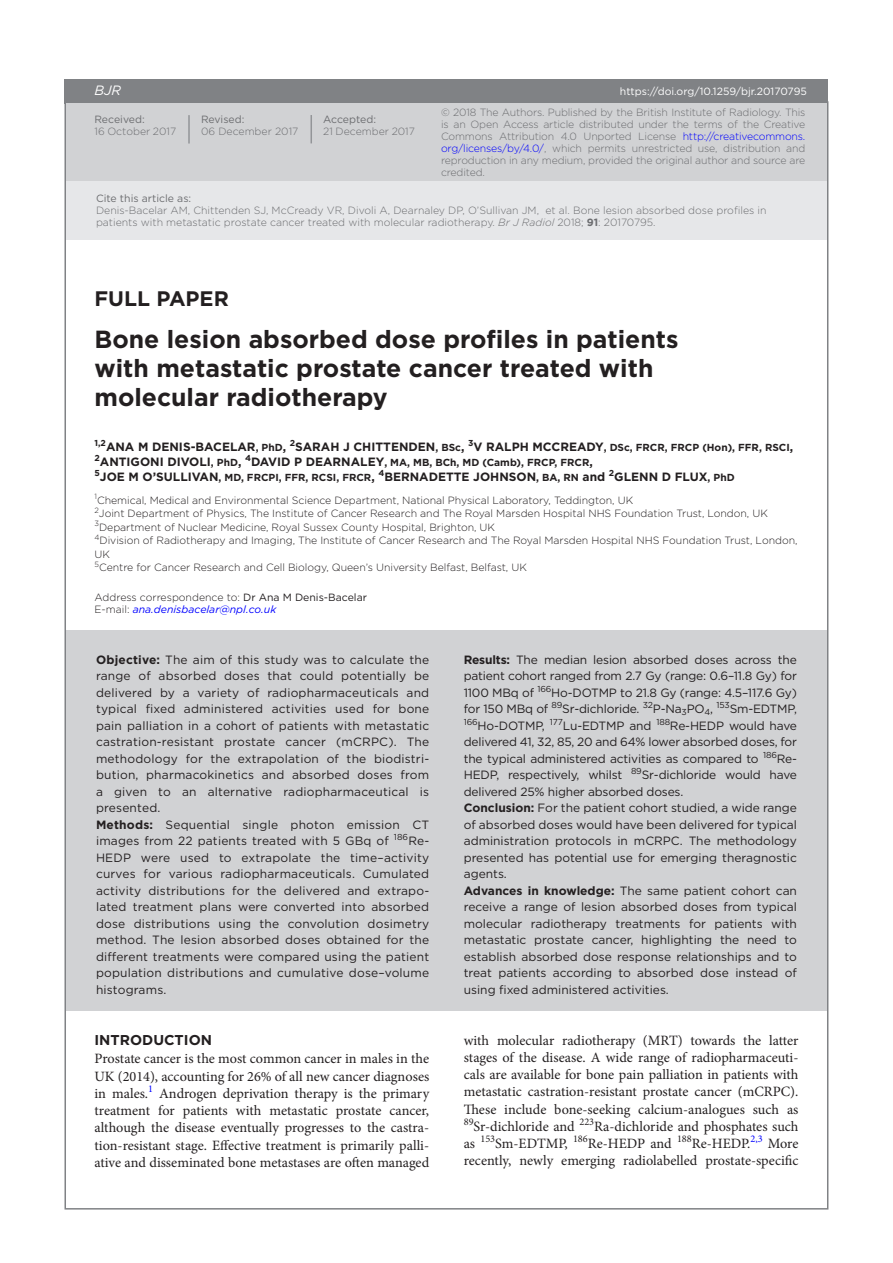
<style>
.page{position:relative;width:893px;height:1263px;background:#fff}
.page>*{position:absolute;margin:0;border:0;box-sizing:border-box;transform-origin:0 0}
.t1{font:700 24.75px/29.2px "Gotham";color:#231f20}
.t2{font:700 21px "Gotham";color:#231f20}
.t3{font:14.25px/17.2px "Minion Pro";color:#231f20;text-align:justify}
.t4{font:700 14.25px "Gotham";color:#231f20}
.t5{font:italic 13.5px "Gotham";color:#fff}
.t6{font:12px/16.5px "Gotham";color:#231f20}
.t7{font:700 12px "Gotham";color:#231f20}
.t8{font:300 10.5px/12px "Gotham";color:#6c6d70}
.t9{font:300 10.5px/13.5px "Gotham";letter-spacing:-.005em;color:#231f20}
.t10{font:10.5px "Gotham";color:#6c6d70}
.t11{font:10.5px "Gotham";color:#fff}
.t12{font:700 10.2px/15px "Gotham";color:#231f20}
.s1{color:#00f}
.s2{font-style:italic}
.s3{font-weight:700}
.s4{font-size:10.2px}
.s5{font-size:12px}
.s6{font-weight:400}
.s7{font-weight:400;font-style:italic;color:#00f}
</style>
<div class="page">
<div style="left:64px;top:79px;width:764px;height:24px;background:#808285"></div>
<div style="left:66px;top:630px;width:761px;height:380px;background:#d1d2d4"></div>
<div style="left:66px;top:154px;width:761px;height:86px;background:#e6e7e9"></div>
<div style="left:66px;top:103px;width:761px;height:77px;background:#d1d2d4"></div>
<hr style="left:310px;top:115px;width:2px;height:28px;background:#939598">
<hr style="left:188px;top:115px;width:2px;height:29px;background:#939598">
<p class="t5" style="left:94px;top:83px;width:28px">BJR</p>
<p class="t10" style="left:94px;top:113px;width:52px">Received:</p>
<p class="t8" style="left:94px;top:125px;width:83px">16 October 2017</p>
<p class="t10" style="left:201px;top:113px;width:45px">Revised:</p>
<p class="t8" style="left:201px;top:125px;width:99px">06 December 2017</p>
<p class="t10" style="left:323px;top:113px;width:54px">Accepted:</p>
<p class="t8" style="left:323px;top:125px;width:93px">21 December 2017</p>
<p class="t11" style="left:620px;top:85px;width:189px">https://doi.org/10.1259/bjr.20170795</p>
<p class="t8" style="left:441px;top:106px;width:366px;text-align:justify">© 2018 The Authors. Published by the British Institute of Radiology. This is an Open Access article distributed under the terms of the Creative Commons Attribution 4.0 Unported License <span class="s1">http://creativecommons. org/licenses/by/4.0/</span>, which permits unrestricted use, distribution and reproduction in any medium, provided the original author and source are credited.</p>
<p class="t10" style="left:96px;top:192px;width:97px">Cite this article as:</p>
<p class="t8" style="left:96px;top:204px;width:672px">Denis-Bacelar AM, Chittenden SJ, McCready VR, Divoli A, Dearnaley DP, O’Sullivan JM, et al. Bone lesion absorbed dose profiles in patients with metastatic prostate cancer treated with molecular radiotherapy. <span class="s2">Br J Radiol</span> 2018; <span class="s3">91</span>: 20170795.</p>
<h2 class="t2" style="left:94px;top:284px;width:129px">Full Paper</h2>
<h1 class="t1" style="left:94px;top:324px;width:586px">Bone lesion absorbed dose profiles in patients with metastatic prostate cancer treated with molecular radiotherapy</h1>
<p class="t7" style="left:94px;top:439px;width:211px"><sup>1,2</sup>Ana M Denis-Bacelar<span class="s4">, PhD</span>, <sup>2</sup>Sara</p>
<p class="t12" style="left:94px;top:440px;width:700px;text-indent:236px"><span class="s5">h J Chittenden</span>, BSc<span class="s5">,</span> <sup>3</sup><span class="s5">V Ralph McCready</span>, DSc, FRCR, FRCP (Hon), FFR, RSCI<span class="s5">,<br></span><sup>2</sup><span class="s5">Antigoni Divoli</span>, PhD<span class="s5">,</span> <sup>4</sup><span class="s5">David P Dearnaley</span>, MA, MB, BCh, MD (Camb), FRCP, FRCR<span class="s5">,</span></p>
<p class="t7" style="left:94px;top:469px;width:642px"><sup>5</sup>Joe M O’Sullivan<span class="s4">, MD, FRCPI, FFR, RCSI, FRCR</span>, <sup>4</sup>Bernadette Johnson<span class="s4">, BA, RN</span> and <sup>2</sup>Glenn D Flux<span class="s4">, PhD</span></p>
<p class="t9" style="left:94px;top:493px;width:704px"><sup>1</sup>Chemical, Medical and Environmental Science Department, National Physical Laboratory, Teddington, UK<br><sup>2</sup>Joint Department of Physics, The Institute of Cancer Research and The Royal Marsden Hospital NHS Foundation Trust, London, UK <sup>3</sup>Department of Nuclear Medicine, Royal Sussex County Hospital, Brighton, UK<br><sup>4</sup>Division of Radiotherapy and Imaging, The Institute of Cancer Research and The Royal Marsden Hospital NHS Foundation Trust, London, UK<br><sup>5</sup>Centre for Cancer Research and Cell Biology, Queen’s University Belfast, Belfast, UK</p>
<p class="t9" style="left:95px;top:591px;width:274px;line-height:12px">Address correspondence to: <span class="s6">Dr Ana M Denis-Bacelar<br></span>E-mail: <span class="s7">ana.denisbacelar@npl.co.uk</span></p>
<p class="t6" style="left:96px;top:651px;width:335px"><span class="s3">Objective:</span> The aim of this study was to calculate the range of absorbed doses that could potentially be delivered by a variety of radiopharmaceuticals and typical fixed administered activities used for bone pain palliation in a cohort of patients with metastatic castration-resistant prostate cancer (mCRPC). The methodology for the extrapolation of the biodistri&shy;bution, pharmacokinetics and absorbed doses from a given to an alternative radiopharmaceutical is presented.<br><span class="s3">Methods:</span> Sequential single photon emission CT images from 22 patients treated with 5 GBq of <sup>186</sup>Re-HEDP were used to extrapolate the time–activity curves for various radiopharmaceuticals. Cumulated activity distributions for the delivered and extrapo&shy;lated treatment plans were converted into absorbed dose distributions using the convolution dosimetry method. The lesion absorbed doses obtained for the different treatments were compared using the patient population distributions and cumulative dose–volume histograms.</p>
<p class="t6" style="left:464px;top:651px;width:335px"><span class="s3">Results:</span> The median lesion absorbed doses across the patient cohort ranged from 2.7 Gy (range: 0.6–11.8 Gy) for 1100 MBq of <sup>166</sup>Ho-DOTMP to 21.8 Gy (range: 4.5–117.6 Gy) for 150 MBq of <sup>89</sup>Sr-dichloride. <sup>32</sup>P-Na<sub>3</sub>PO<sub>4</sub>, <sup>153</sup>Sm-EDTMP, <sup>166</sup>Ho-DOTMP, <sup>177</sup>Lu-EDTMP and <sup>188</sup>Re-HEDP would have delivered 41, 32, 85, 20 and 64% lower absorbed doses, for the typical administered activities as compared to <sup>186</sup>Re-HEDP, respectively, whilst <sup>89</sup>Sr-dichloride would have delivered 25% higher absorbed doses.<br><span class="s3">Conclusion:</span> For the patient cohort studied, a wide range of absorbed doses would have been delivered for typical administration protocols in mCRPC. The methodology presented has potential use for emerging theragnostic agents.<br><span class="s3">Advances in knowledge:</span> The same patient cohort can receive a range of lesion absorbed doses from typical molecular radiotherapy treatments for patients with metastatic prostate cancer, highlighting the need to establish absorbed dose response relationships and to treat patients according to absorbed dose instead of using fixed administered activities.</p>
<p class="t4" style="left:94px;top:1030px;width:37px">I ntrod</p>
<p class="t4" style="left:153px;top:1030px;width:60px">uction</p>
<p class="t3" style="left:94px;top:1050px;width:336px">Prostate cancer is the most common cancer in males in the UK (2014), accounting for 26% of all new cancer diagnoses in males.<sup>1</sup> Androgen deprivation therapy is the primary treatment for patients with metastatic prostate cancer, although the disease eventually progresses to the castra&shy;tion-resistant stage. Effective treatment is primarily palli&shy;ative and disseminated bone metastases are often managed</p>
<p class="t3" style="left:464px;top:1031px;width:336px">with molecular radiotherapy (MRT) towards the latter stages of the disease. A wide range of radiopharmaceuti&shy;cals are available for bone pain palliation in patients with metastatic castration-resistant prostate cancer (mCRPC).<br>These include bone-seeking calcium-analogues such as <sup>89</sup>Sr-dichloride and <sup>223</sup>Ra-dichloride and phosphates such as <sup>153</sup>Sm-EDTMP, <sup>186</sup>Re-HEDP and <sup>188</sup>Re-HEDP.<sup>2,3</sup> More recently, newly emerging radiolabelled prostate-specific</p>
</div>
